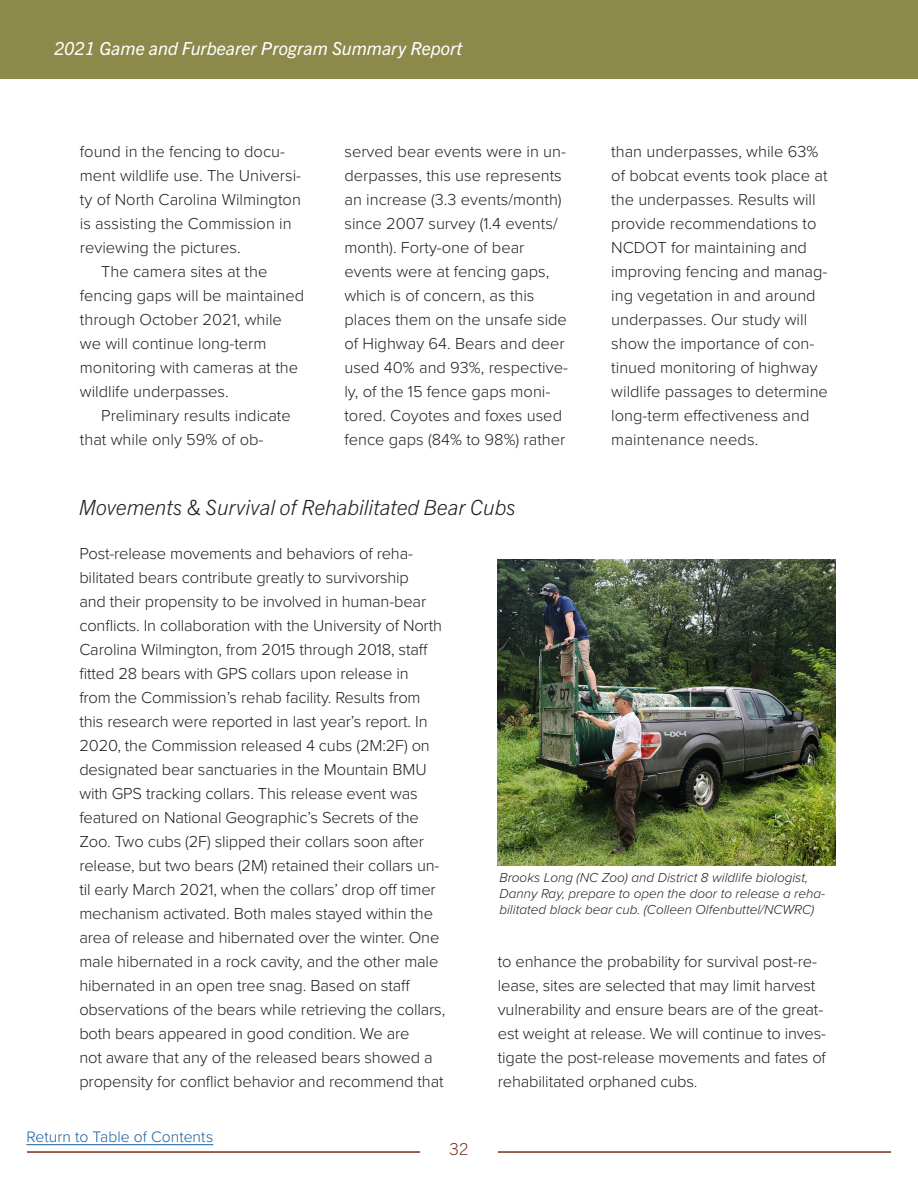
<style>
.page{position:relative;width:918px;height:1188px;background:#fff}
.page>*{position:absolute;margin:0;border:0;box-sizing:border-box;transform-origin:0 0}
.Subhearder_Text{font:italic 300 21px "Trade Gothic Next LT Pro";color:#231f20}
.t1{font:italic 18px "Trade Gothic Next LT Pro";color:#fff}
.Body_Text{font:300 16.5px/24px "Proxima Nova";letter-spacing:-.01em;color:#231f20}
.t2{font:300 16.5px "Trade Gothic Next LT Pro";color:#733317}
.t3{font:300 15.75px "Proxima Nova";letter-spacing:.005em;color:#175d9e}
.Photo_Caption{font:italic 300 13.5px/16.2px "Proxima Nova";color:#231f20}
</style>
<div class="page">
<div style="left:0;top:0;width:918px;height:79px;background:#8b8a4b"></div>
<hr style="left:27px;top:1151px;width:393px;height:2px;background:#733317">
<hr style="left:498px;top:1151px;width:393px;height:2px;background:#733317">
<hr style="left:26px;top:1144px;width:187px;height:1px;background:#175d9e">
<img style="left:498px;top:560px;width:337px;height:305px">
<p class="t1" style="left:54px;top:36px;width:410px">2021 Game and Furbearer Program Summary Report</p>
<p class="Body_Text" style="left:80px;top:139px;width:223px">found in the fencing to docu&shy;ment wildlife use. The Universi&shy;ty of North Carolina Wilmington is assisting the Commission in reviewing the pictures.</p>
<p class="Body_Text" style="left:80px;top:259px;width:226px;text-indent:21px">The camera sites at the fencing gaps will be maintained through October 2021, while we will continue long-term monitoring with cameras at the wildlife underpasses.</p>
<p class="Body_Text" style="left:80px;top:403px;width:212px;text-indent:21px">Preliminary results indicate that while only 59% of ob-</p>
<p class="Body_Text" style="left:344px;top:139px;width:225px">served bear events were in un&shy;derpasses, this use represents an increase (3.3 events/month) since 2007 survey (1.4 events/ month). Forty-one of bear events were at fencing gaps, which is of concern, as this places them on the unsafe side of Highway 64. Bears and deer used 40% and 93%, respective&shy;ly, of the 15 fence gaps moni&shy;tored. Coyotes and foxes used fence gaps (84% to 98%) rather</p>
<p class="Body_Text" style="left:611px;top:139px;width:218px">than underpasses, while 63% of bobcat events took place at the underpasses. Results will provide recommendations to<br>NCDOT for maintaining and improving fencing and manag&shy;ing vegetation in and around underpasses. Our study will show the importance of con&shy;tinued monitoring of highway wildlife passages to determine long-term effectiveness and maintenance needs.</p>
<p class="Subhearder_Text" style="left:79px;top:493px;width:439px">Movements &amp; Survival of Rehabilitated Bear Cubs</p>
<p class="Body_Text" style="left:79px;top:540px;width:367px">Post-release movements and behaviors of reha&shy;bilitated bears contribute greatly to survivorship<br>and their propensity to be involved in human-bear conflicts. In collaboration with the University of North Carolina Wilmington, from 2015 through 2018, staff fitted 28 bears with GPS collars upon release in<br>from the Commission’s rehab facility. Results from this research were reported in last year’s report. In 2020, the Commission released 4 cubs (2M:2F) on designated bear sanctuaries in the Mountain BMU with GPS tracking collars. This release event was featured on National Geographic’s Secrets of the Zoo. Two cubs (2F) slipped their collars soon after release, but two bears (2M) retained their collars un&shy;til early March 2021, when the collars’ drop off timer mechanism activated. Both males stayed within the area of release and hibernated over the winter. One male hibernated in a rock cavity, and the other male hibernated in an open tree snag. Based on staff observations of the bears while retrieving the collars, both bears appeared in good condition. We are<br>not aware that any of the released bears showed a propensity for conflict behavior and recommend that</p>
<p class="Photo_Caption" style="left:499px;top:868px;width:327px">Brooks Long (NC Zoo) and District 8 wildlife biologist,<br>Danny Ray, prepare to open the door to release a reha&shy;bilitated black bear cub. (Colleen Olfenbuttel/NCWRC)</p>
<p class="Body_Text" style="left:498px;top:949px;width:330px">to enhance the probability for survival post-re&shy;lease, sites are selected that may limit harvest vulnerability and ensure bears are of the great&shy;est weight at release. We will continue to inves&shy;tigate the post-release movements and fates of rehabilitated orphaned cubs.</p>
<p class="t3" style="left:26px;top:1125px;width:188px">Return to Table of Contents</p>
<p class="t2" style="left:450px;top:1137px;width:20px">32</p>
</div>
